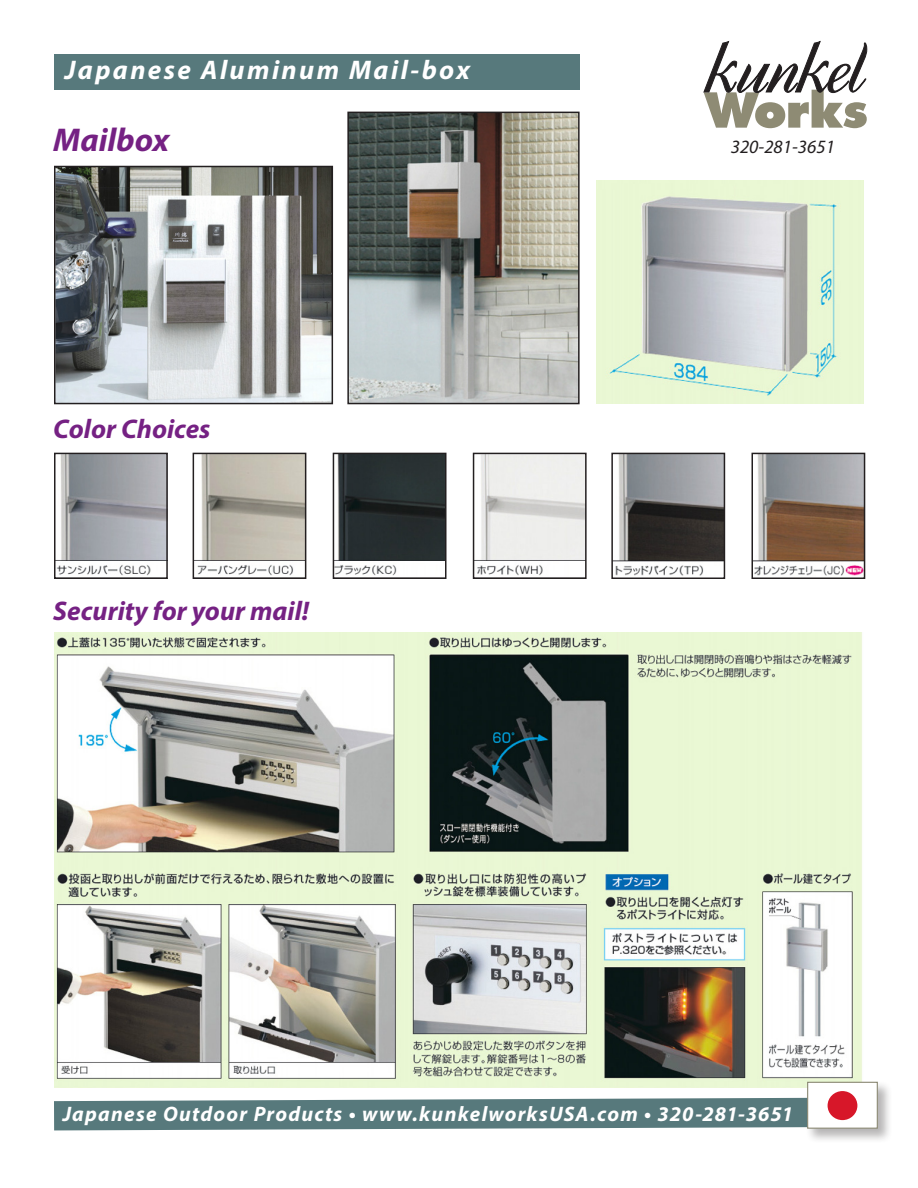
<style>
.page{position:relative;width:918px;height:1188px;background:#fff}
.page>*{position:absolute;margin:0;border:0;box-sizing:border-box;transform-origin:0 0}
.Boxy_Type{font:italic 700 33px "Myriad Pro";color:#752183}
.Boxy_Type-2{font:italic 700 27px "Myriad Pro";color:#752183}
.t1{font:italic 700 27px "Myriad Pro";letter-spacing:.09em;color:#fff}
.t2{font:italic 700 21px "Myriad Pro";letter-spacing:.06em;color:#fff}
.Boxy_Type-3{font:italic 18.75px "Myriad Pro";color:#231f20}
</style>
<div class="page">
<img style="left:350px;top:115px;width:227px;height:286px">
<div style="left:347px;top:112px;width:233px;height:292px;border:2px solid #231f20"></div>
<div style="left:54px;top:54px;width:526px;height:36px;background:#57797c"></div>
<img style="left:57px;top:169px;width:273px;height:232px">
<div style="left:54px;top:166px;width:279px;height:238px;border:2px solid #231f20"></div>
<img style="left:55px;top:632px;width:807px;height:456px">
<img style="left:597px;top:180px;width:266px;height:224px">
<img style="left:57px;top:456px;width:108px;height:120px">
<div style="left:54px;top:453px;width:114px;height:126px;border:2px solid #231f20"></div>
<img style="left:196px;top:456px;width:107px;height:120px">
<div style="left:193px;top:453px;width:113px;height:126px;border:2px solid #231f20"></div>
<img style="left:336px;top:456px;width:108px;height:120px">
<div style="left:333px;top:453px;width:114px;height:126px;border:2px solid #231f20"></div>
<img style="left:476px;top:456px;width:108px;height:120px">
<div style="left:473px;top:453px;width:114px;height:126px;border:2px solid #231f20"></div>
<img style="left:614px;top:456px;width:108px;height:120px">
<div style="left:611px;top:453px;width:114px;height:126px;border:2px solid #231f20"></div>
<img style="left:755px;top:456px;width:107px;height:120px">
<div style="left:752px;top:453px;width:113px;height:126px;border:2px solid #231f20"></div>
<svg style="left:703px;top:41px;width:164px;height:87px"></svg>
<svg style="left:54px;top:1098px;width:752px;height:32px;background:#658487"></svg>
<div style="left:806px;top:1080px;width:87px;height:63px;background:#231f20;opacity:.33"></div>
<div style="left:807px;top:1082px;width:71px;height:47px;background:#fff;border:1px solid #8c8a75"></div>
<div style="left:828px;top:1091px;width:29px;height:29px;background:#d71729;border-radius:50%"></div>
<p class="t1" style="left:65px;top:52px;width:407px">Japanese Aluminum Mail-box</p>
<p class="Boxy_Type" style="left:53px;top:118px;width:118px">Mailbox</p>
<p class="Boxy_Type-2" style="left:53px;top:411px;width:159px">Color Choices</p>
<p class="Boxy_Type-2" style="left:53px;top:593px;width:257px">Security for your mail!</p>
<p class="Boxy_Type-3" style="left:731px;top:135px;width:106px">320-281-3651</p>
<p class="t2" style="left:63px;top:1100px;width:732px">Japanese Outdoor Products • www.kunkelworksUSA.com • 320-281-3651</p>
</div>
